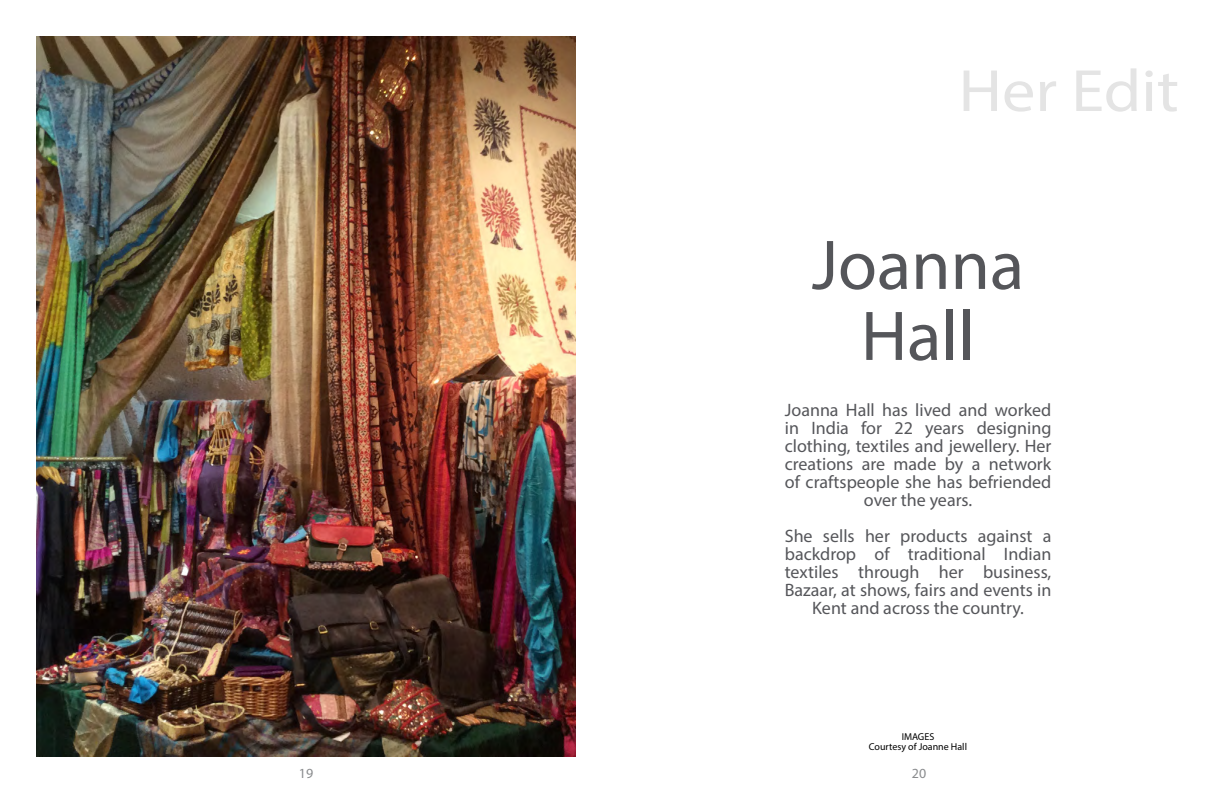
<style>
.page{position:relative;width:1224px;height:792px;background:#fff}
.page>*{position:absolute;margin:0;border:0;box-sizing:border-box;transform-origin:0 0}
.t1{font:71px/71px "Myriad Pro";color:#55565a;text-align:center}
.t2{font:60px "Myriad Pro";color:#e4e4e4;scale:1.11 1}
.t3{font:18px/18px "Myriad Pro";color:#55565a;text-align:center}
.t4{font:14px "Myriad Pro";color:#8a8c8e}
.t5{font:10px/10px "Myriad Pro";color:#000;text-align:center}
</style>
<div class="page">
<img style="left:36px;top:36px;width:540px;height:720px">
<h2 class="t2" style="left:959px;top:54px;width:200px">Her Edit</h2>
<h1 class="t1" style="left:812px;top:229px;width:214px">Joanna<br>Hall</h1>
<p class="t3" style="left:785px;top:401px;width:268px">Joanna Hall has lived and worked in India for 22 years designing clothing, textiles and jewellery. Her creations are made by a network of craftspeople she has befriended over the years.</p>
<p class="t3" style="left:785px;top:527px;width:268px">She sells her products against a backdrop of traditional Indian textiles through her business,<br>Bazaar, at shows, fairs and events in<br>Kent and across the country.</p>
<p class="t5" style="left:869px;top:732px;width:100px">IMAGES<br>Courtesy of Joanne Hall</p>
<p class="t4" style="left:299px;top:764px;width:16px">19</p>
<p class="t4" style="left:912px;top:764px;width:16px">20</p>
</div>
